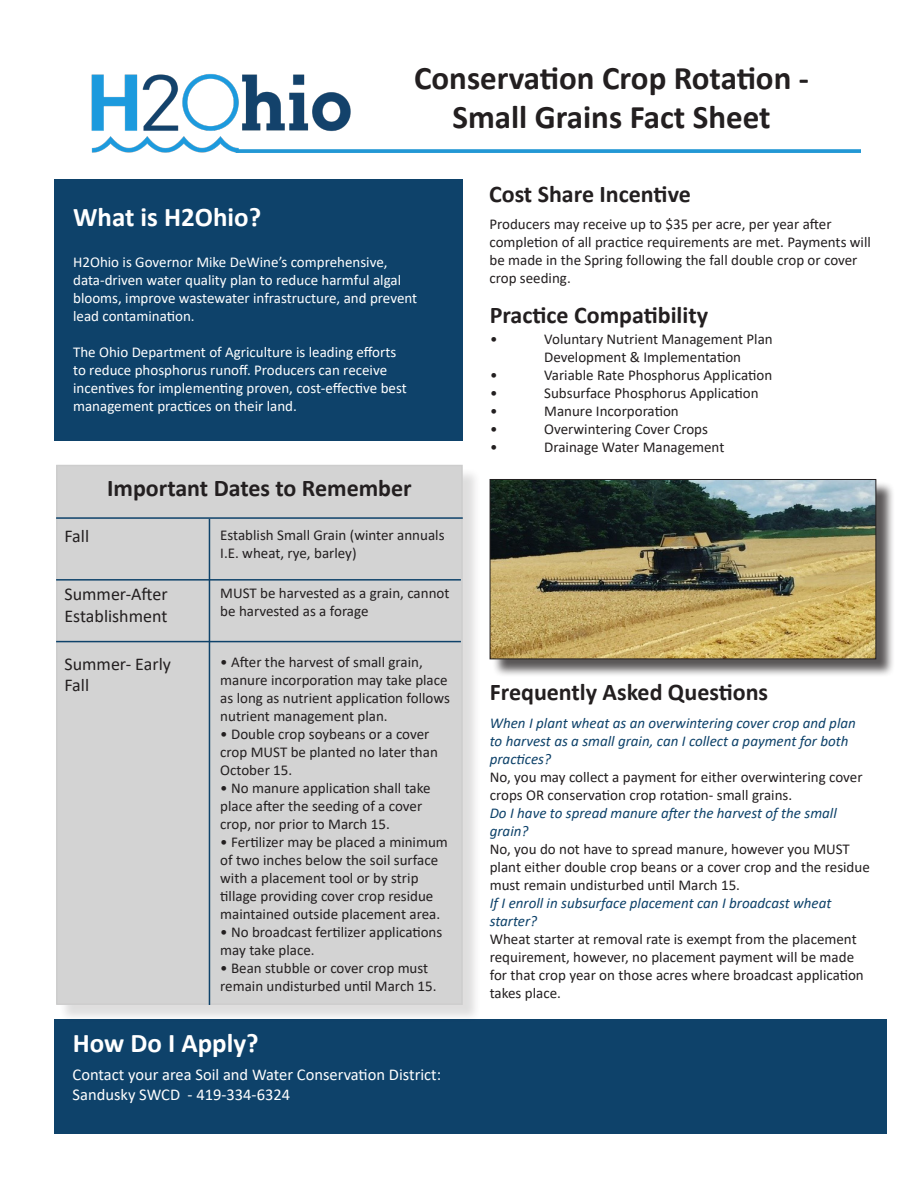
<style>
.page{position:relative;width:918px;height:1188px;background:#fff}
.page>*{position:absolute;margin:0;border:0;box-sizing:border-box;transform-origin:0 0}
.t1{font:700 33px "Calibri";color:#231f20}
.t2{font:700 27px "Calibri";color:#fff}
.t3{font:700 24px "Calibri";color:#231f20}
.t4{font:18px/21.6px "Calibri";color:#231f20}
.t5{font:16.5px "Calibri";color:#fff}
.t6{font:15px/18px "Calibri";color:#231f20}
.t7{font:15px/18px "Calibri";color:#fff}
.t8{font:italic 15px/18px "Calibri";color:#0e426a}
</style>
<div class="page">
<img style="left:91px;top:74px;width:260px;height:79px">
<div style="left:492px;top:482px;width:403px;height:196px;background:#231f20;opacity:.75"></div>
<img style="left:492px;top:481px;width:382px;height:176px">
<div style="left:490px;top:479px;width:386px;height:180px;border:1px solid #231f20"></div>
<div style="left:54px;top:179px;width:409px;height:262px;background:#0e426a"></div>
<div style="left:54px;top:1020px;width:832px;height:114px;background:#0e426a"></div>
<div style="left:58px;top:467px;width:424px;height:557px;background:#231f20;opacity:.75"></div>
<div style="left:57px;top:466px;width:405px;height:538px;background:#d3d3d3"></div>
<hr style="left:56px;top:517px;width:407px;height:2px;background:#0e426a">
<hr style="left:56px;top:579px;width:405px;height:2px;background:#0e426a">
<hr style="left:56px;top:641px;width:405px;height:1px;background:#0e426a">
<hr style="left:209px;top:519px;width:1px;height:486px;background:#0e426a">
<svg style="left:236px;top:149px;width:625px;height:4px;background:#309dd7"></svg>
<p class="t1" style="left:414px;top:54px;width:396px">Conservation Crop Rotation -</p>
<p class="t1" style="left:452px;top:94px;width:320px">Small Grains Fact Sheet</p>
<p class="t2" style="left:73px;top:198px;width:190px">What is H2Ohio?</p>
<p class="t7" style="left:73px;top:253px;width:346px">H2Ohio is Governor Mike DeWine’s comprehensive, data-driven water quality plan to reduce harmful algal blooms, improve wastewater infrastructure, and prevent lead contamination.</p>
<p class="t7" style="left:73px;top:343px;width:335px">The Ohio Department of Agriculture is leading efforts to reduce phosphorus runoff. Producers can receive incentives for implementing proven, cost-effective best management practices on their land.</p>
<p class="t3" style="left:107px;top:471px;width:306px">Important Dates to Remember</p>
<p class="t4" style="left:65px;top:525px;width:26px">Fall</p>
<p class="t4" style="left:65px;top:583px;width:105px">Summer-After<br>Establishment</p>
<p class="t4" style="left:65px;top:652px;width:108px">Summer- Early<br>Fall</p>
<p class="t6" style="left:220px;top:526px;width:226px">Establish Small Grain (winter annuals<br>I.E. wheat, rye, barley)</p>
<p class="t6" style="left:220px;top:584px;width:231px">MUST be harvested as a grain, cannot be harvested as a forage</p>
<p class="t6" style="left:220px;top:653px;width:231px">• After the harvest of small grain, manure incorporation may take place as long as nutrient application follows nutrient management plan.</p>
<p class="t6" style="left:220px;top:725px;width:219px">• Double crop soybeans or a cover crop MUST be planted no later than<br>October 15.</p>
<p class="t6" style="left:220px;top:779px;width:212px">• No manure application shall take place after the seeding of a cover crop, nor prior to March 15.</p>
<p class="t6" style="left:220px;top:833px;width:229px">• Fertilizer may be placed a minimum of two inches below the soil surface with a placement tool or by strip tillage providing cover crop residue maintained outside placement area.</p>
<p class="t6" style="left:220px;top:923px;width:224px">• No broadcast fertilizer applications may take place.</p>
<p class="t6" style="left:220px;top:959px;width:218px">• Bean stubble or cover crop must remain undisturbed until March 15.</p>
<p class="t2" style="left:73px;top:1024px;width:187px">How Do I Apply?</p>
<p class="t5" style="left:73px;top:1064px;width:370px">Contact your area Soil and Water Conservation District:</p>
<p class="t5" style="left:73px;top:1083px;width:219px">Sandusky SWCD - 419-334-6324</p>
<p class="t3" style="left:489px;top:177px;width:203px">Cost Share Incentive</p>
<p class="t6" style="left:489px;top:215px;width:383px">Producers may receive up to $35 per acre, per year after completion of all practice requirements are met. Payments will be made in the Spring following the fall double crop or cover crop seeding.</p>
<p class="t3" style="left:490px;top:298px;width:220px">Practice Compatibility</p>
<p class="t6" style="left:490px;top:330px;width:9px">•</p>
<p class="t6" style="left:544px;top:330px;width:230px">Voluntary Nutrient Management Plan<br>Development &amp; Implementation</p>
<p class="t6" style="left:490px;top:366px;width:9px">•</p>
<p class="t6" style="left:544px;top:366px;width:229px">Variable Rate Phosphorus Application</p>
<p class="t6" style="left:490px;top:384px;width:9px">•</p>
<p class="t6" style="left:544px;top:384px;width:216px">Subsurface Phosphorus Application</p>
<p class="t6" style="left:490px;top:402px;width:9px">•</p>
<p class="t6" style="left:544px;top:402px;width:136px">Manure Incorporation</p>
<p class="t6" style="left:490px;top:420px;width:9px">•</p>
<p class="t6" style="left:544px;top:420px;width:165px">Overwintering Cover Crops</p>
<p class="t6" style="left:490px;top:438px;width:9px">•</p>
<p class="t6" style="left:544px;top:438px;width:182px">Drainage Water Management</p>
<p class="t3" style="left:490px;top:675px;width:280px">Frequently Asked Questions</p>
<p class="t8" style="left:490px;top:713px;width:368px">When I plant wheat as an overwintering cover crop and plan to harvest as a small grain, can I collect a payment for both practices?</p>
<p class="t6" style="left:490px;top:767px;width:374px">No, you may collect a payment for either overwintering cover crops OR conservation crop rotation- small grains.</p>
<p class="t8" style="left:490px;top:803px;width:349px">Do I have to spread manure after the harvest of the small grain?</p>
<p class="t6" style="left:490px;top:839px;width:382px">No, you do not have to spread manure, however you MUST plant either double crop beans or a cover crop and the residue must remain undisturbed until March 15.</p>
<p class="t8" style="left:490px;top:893px;width:343px">If I enroll in subsurface placement can I broadcast wheat</p>
<p class="t8" style="left:490px;top:911px;width:49px">starter?</p>
<p class="t6" style="left:490px;top:929px;width:376px">Wheat starter at removal rate is exempt from the placement requirement, however, no placement payment will be made for that crop year on those acres where broadcast application takes place.</p>
</div>
